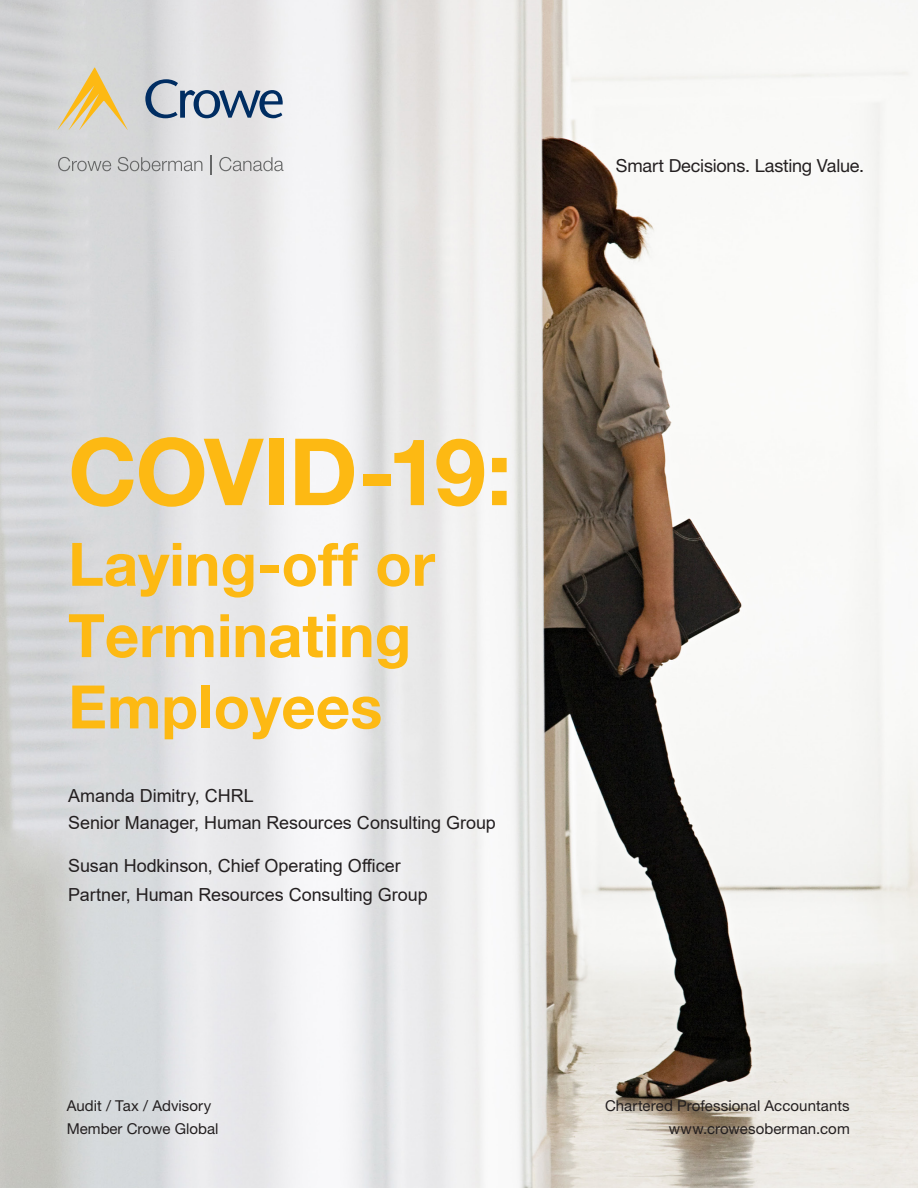
<style>
.page{position:relative;width:918px;height:1188px;background:#fff}
.page>*{position:absolute;margin:0;border:0;box-sizing:border-box;transform-origin:0 0}
.t1{font:700 93px "Helvetica Neue LT Pro";letter-spacing:-.015em;color:#fdb913}
.t2{font:700 60px/71.2px "Helvetica Neue LT Pro";color:#fdb913}
.t3{font:18px/27.6px "Arial";letter-spacing:-.005em;color:#231f20}
.t4{font:18px "Helvetica Neue LT Pro";letter-spacing:-.01em;color:#231f20}
.t5{font:15px/22.5px "Helvetica Neue LT Pro";letter-spacing:.005em;color:#231f20}
</style>
<div class="page">
<img style="left:0;top:0;width:918px;height:1188px">
<svg style="left:58px;top:157px;width:53px;height:14px"></svg>
<svg style="left:118px;top:157px;width:84px;height:14px"></svg>
<svg style="left:211px;top:156px;width:1px;height:19px"></svg>
<svg style="left:219px;top:157px;width:65px;height:14px"></svg>
<svg style="left:145px;top:79px;width:138px;height:39px"></svg>
<svg style="left:57px;top:68px;width:71px;height:62px"></svg>
<p class="t1" style="left:68px;top:414px;width:446px">COVID-19:</p>
<p class="t2" style="left:68px;top:527px;width:369px">Laying-off or<br>Terminating<br>Employees</p>
<p class="t3" style="left:68px;top:782px;width:429px">Amanda Dimitry, CHRL<br>Senior Manager, Human Resources Consulting Group</p>
<p class="t3" style="left:68px;top:851px;width:361px;line-height:28.5px">Susan Hodkinson, Chief Operating Officer<br>Partner, Human Resources Consulting Group</p>
<p class="t4" style="left:616px;top:155px;width:250px">Smart Decisions. Lasting Value.</p>
<p class="t5" style="left:67px;top:1094px;width:153px">Audit / Tax / Advisory<br>Member Crowe Global</p>
<p class="t5" style="left:605px;top:1094px;width:246px;text-align:right">Chartered Professional Accountants www.crowesoberman.com</p>
</div>
